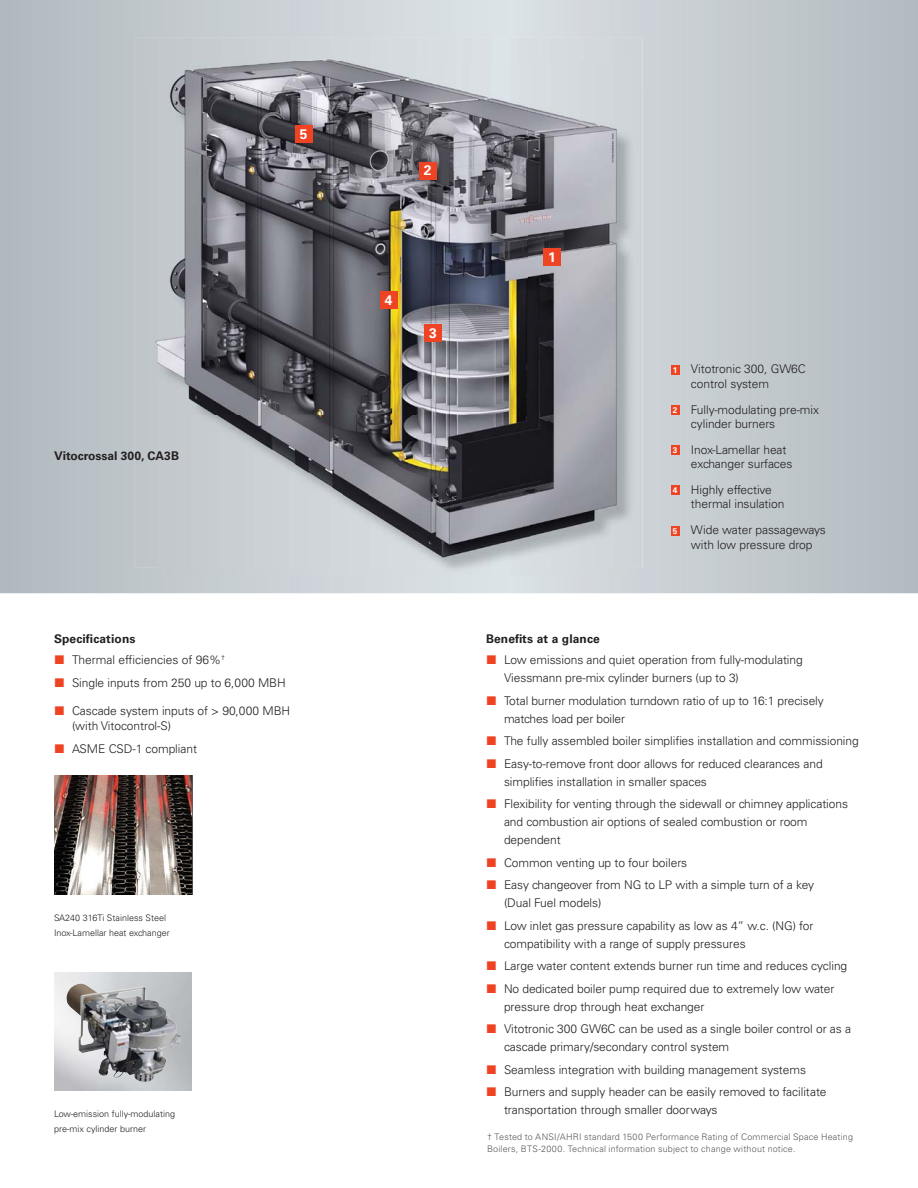
<style>
.page{position:relative;width:918px;height:1188px;background:#fff}
.page>*{position:absolute;margin:0;border:0;box-sizing:border-box;transform-origin:0 0}
.t1{font:700 13.8px "Univers LT Std";color:#fff}
.t2{font:300 12px/22.5px "Univers LT Std";letter-spacing:-.005em;color:#231f20}
.t3{font:700 12px "Univers LT Std";color:#231f20}
.t4{font:300 9px/12px "Univers LT Std";letter-spacing:.02em;color:#58595b}
.t5{font:300 9px/15px "Univers LT Std";color:#231f20}
.t6{font:700 8.25px "Univers LT Std";color:#fff}
.s1{font-weight:700}
</style>
<div class="page">
<svg style="left:0;top:0;width:918px;height:593px;background:#bfc6cb"></svg>
<img style="left:55px;top:775px;width:137px;height:120px">
<img style="left:66px;top:984px;width:115px;height:98px">
<img style="left:158px;top:91px;width:477px;height:483px">
<img style="left:135px;top:38px;width:507px;height:53px">
<div style="left:135px;top:90px;width:24px;height:478px;background:#bfc6ca"></div>
<div style="left:634px;top:90px;width:8px;height:478px;background:#ced4d7"></div>
<div style="left:543px;top:248px;width:18px;height:18px;background:#ef4423"></div>
<div style="left:419px;top:162px;width:17px;height:17px;background:#ef4423"></div>
<div style="left:424px;top:325px;width:18px;height:17px;background:#ef4423"></div>
<div style="left:380px;top:292px;width:17px;height:17px;background:#ef4423"></div>
<div style="left:295px;top:125px;width:17px;height:18px;background:#ef4423"></div>
<div style="left:671px;top:405px;width:8px;height:10px;background:#ef4423"></div>
<div style="left:671px;top:365px;width:8px;height:10px;background:#ef4423"></div>
<div style="left:671px;top:445px;width:8px;height:10px;background:#ef4423"></div>
<div style="left:671px;top:485px;width:9px;height:10px;background:#ef4423"></div>
<div style="left:671px;top:526px;width:8px;height:10px;background:#ef4423"></div>
<p class="t1" style="left:300px;top:128px;width:9px">5</p>
<p class="t3" style="left:54px;top:450px;width:127px">Vitocrossal 300, CA3B</p>
<p class="t2" style="left:72px;top:629px;width:155px;line-height:21px;text-indent:-18px"><span class="s1">Specifications<br></span>Thermal efficiencies of 96%<sup>†</sup></p>
<p class="t2" style="left:72px;top:672px;width:215px">Single inputs from 250 up to 6,000 MBH</p>
<p class="t2" style="left:72px;top:704px;width:220px;line-height:15px">Cascade system inputs of &gt; 90,000 MBH (with Vitocontrol-S)</p>
<p class="t2" style="left:72px;top:738px;width:127px">ASME CSD-1 compliant</p>
<p class="t5" style="left:54px;top:911px;width:117px">SA240 316Ti Stainless Steel<br>Inox-Lamellar heat exchanger</p>
<p class="t5" style="left:54px;top:1107px;width:123px">Low-emission fully-modulating pre-mix cylinder burner</p>
<p class="t1" style="left:424px;top:165px;width:9px">2</p>
<p class="t1" style="left:385px;top:294px;width:9px">4</p>
<p class="t1" style="left:429px;top:327px;width:9px">3</p>
<p class="t1" style="left:548px;top:251px;width:9px">1</p>
<p class="t6" style="left:673px;top:367px;width:6px">1</p>
<p class="t6" style="left:673px;top:407px;width:6px">2</p>
<p class="t6" style="left:673px;top:446px;width:6px">3</p>
<p class="t6" style="left:673px;top:486px;width:6px">4</p>
<p class="t6" style="left:673px;top:528px;width:6px">5</p>
<p class="t2" style="left:691px;top:363px;width:116px;line-height:14.4px">Vitotronic 300, GW6C control system</p>
<p class="t2" style="left:691px;top:403px;width:130px;line-height:14.4px">Fully-modulating pre-mix cylinder burners</p>
<p class="t2" style="left:691px;top:443px;width:103px;line-height:14.4px">Inox-Lamellar heat exchanger surfaces</p>
<p class="t2" style="left:691px;top:483px;width:95px;line-height:14.4px">Highly effective thermal insulation</p>
<p class="t2" style="left:691px;top:523px;width:136px;line-height:14.4px">Wide water passageways with low pressure drop</p>
<p class="t3" style="left:486px;top:634px;width:115px">Benefits at a glance</p>
<p class="t2" style="left:504px;top:652px;width:300px;line-height:18px">Low emissions and quiet operation from fully-modulating<br>Viessmann pre-mix cylinder burners (up to 3)</p>
<p class="t2" style="left:504px;top:692px;width:321px;line-height:18px">Total burner modulation turndown ratio of up to 16:1 precisely matches load per boiler</p>
<p class="t2" style="left:504px;top:730px;width:356px">The fully assembled boiler simplifies installation and commissioning<br>Easy-to-remove front door allows for reduced clearances and</p>
<p class="t2" style="left:504px;top:771px;width:346px">simplifies installation in smaller spaces<br>Flexibility for venting through the sidewall or chimney applications</p>
<p class="t2" style="left:504px;top:814px;width:305px;line-height:18px">and combustion air options of sealed combustion or room dependent</p>
<p class="t2" style="left:504px;top:852px;width:312px">Common venting up to four boilers<br>Easy changeover from NG to LP with a simple turn of a key</p>
<p class="t2" style="left:504px;top:892px;width:311px">(Dual Fuel models)<br>Low inlet gas pressure capability as low as 4” w.c. (NG) for</p>
<p class="t2" style="left:504px;top:933px;width:345px">compatibility with a range of supply pressures<br>Large water content extends burner run time and reduces cycling<br>No dedicated boiler pump required due to extremely low water</p>
<p class="t2" style="left:504px;top:996px;width:349px">pressure drop through heat exchanger<br>Vitotronic 300 GW6C can be used as a single boiler control or as a</p>
<p class="t2" style="left:504px;top:1036px;width:324px">cascade primary/secondary control system<br>Seamless integration with building management systems<br>Burners and supply header can be easily removed to facilitate</p>
<p class="t2" style="left:504px;top:1099px;width:215px">transportation through smaller doorways</p>
<p class="t4" style="left:487px;top:1132px;width:367px">† Tested to ANSI/AHRI standard 1500 Performance Rating of Commercial Space Heating<br>Boilers, BTS-2000. Technical information subject to change without notice.</p>
</div>
